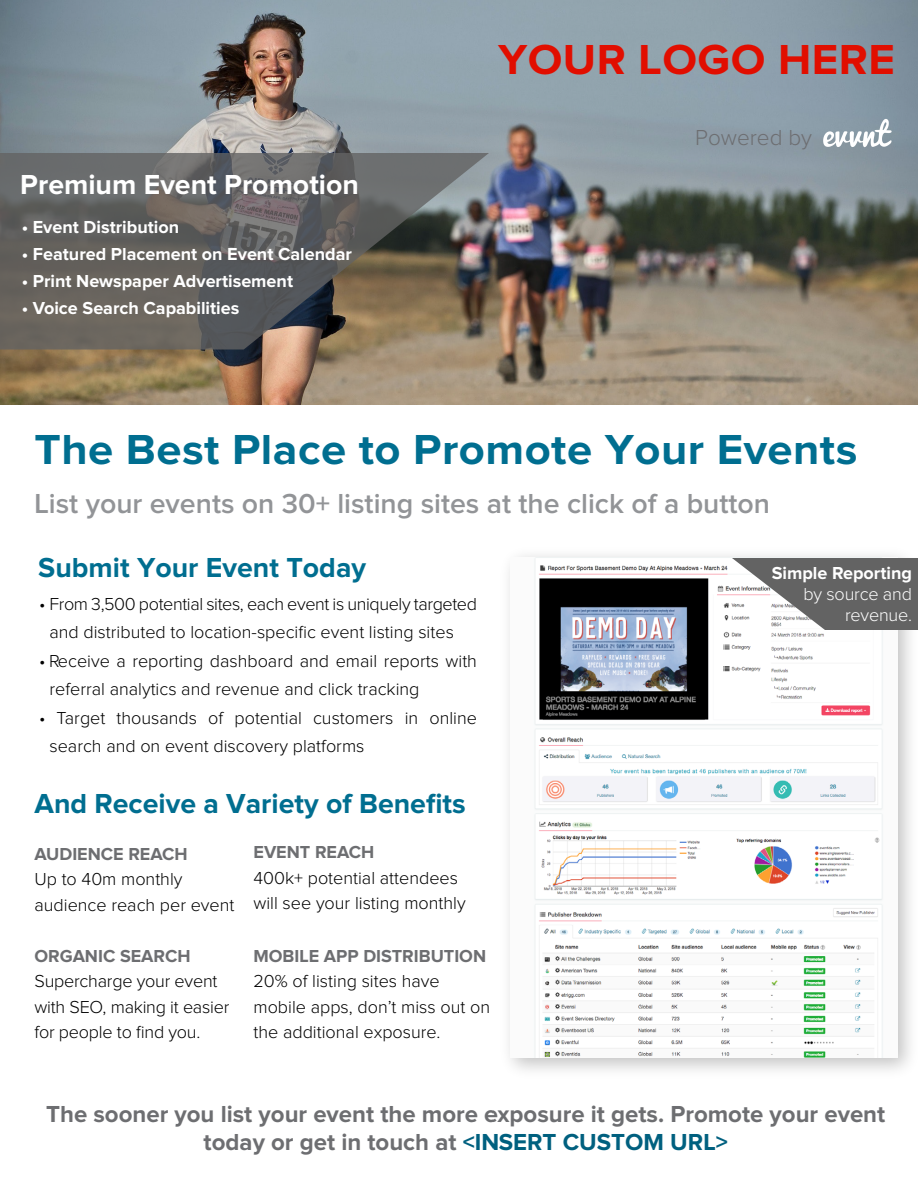
<style>
.page{position:relative;width:918px;height:1188px;background:#fff}
.page>*{position:absolute;margin:0;border:0;box-sizing:border-box;transform-origin:0 0}
.t1{font:700 43.5px "Proxima Nova";letter-spacing:.01em;color:#006e90;scale:1.04 1}
.t2{font:700 43.5px "Proxima Nova";letter-spacing:.01em;color:#e10e00;scale:1.04 1}
.t3{font:600 28.5px "Proxima Nova";color:#929497}
.t4{font:700 28.5px "Proxima Nova";color:#006e90}
.t5{font:700 28.5px "Proxima Nova";color:#fff}
.t6{font:700 24px/28.8px "Proxima Nova";color:#6d6e71;text-align:center}
.t7{font:300 22.5px "Proxima Nova";color:#6d6e71}
.t8{font:300 18px/25.5px "Proxima Nova";color:#000}
.t9{font:700 18px "Proxima Nova";color:#fff}
.t10{font:700 18px "Proxima Nova";color:#6d6e71}
.t11{font:300 18px/21px "Proxima Nova";letter-spacing:-.01em;color:#fff;text-align:right}
.s1{color:#00607f}
</style>
<div class="page">
<img style="left:0;top:0;width:918px;height:404px">
<svg style="left:0;top:153px;width:489px;height:197px;background:#68645f"></svg>
<img style="left:511px;top:557px;width:386px;height:501px">
<svg style="left:732px;top:558px;width:186px;height:72px"></svg>
<img style="left:819px;top:117px;width:78px;height:36px">
<h1 class="t2" style="left:498px;top:40px;width:383px">YOUR LOGO HERE</h1>
<h2 class="t5" style="left:20px;top:172px;width:340px">Premium Event Promotion</h2>
<p class="t9" style="left:22px;top:219px;width:159px">• Event Distribution</p>
<p class="t9" style="left:22px;top:246px;width:332px">• Featured Placement on Event Calendar</p>
<p class="t9" style="left:22px;top:273px;width:273px">• Print Newspaper Advertisement</p>
<p class="t9" style="left:22px;top:300px;width:219px">• Voice Search Capabilities</p>
<p class="t7" style="left:695px;top:128px;width:118px">Powered by</p>
<h1 class="t1" style="left:34px;top:430px;width:793px">The Best Place to Promote Your Events</h1>
<h2 class="t3" style="left:34px;top:490px;width:737px">List your events on 30+ listing sites at the click of a button</h2>
<h2 class="t4" style="left:38px;top:554px;width:329px">Submit Your Event Today</h2>
<p class="t8" style="left:49px;top:590px;width:429px;line-height:28.5px;text-indent:-10px">• From 3,500 potential sites, each event is uniquely targeted and distributed to location-specific event listing sites</p>
<p class="t8" style="left:50px;top:647px;width:429px;line-height:28.5px;text-indent:-11px">• Receive a reporting dashboard and email reports with referral analytics and revenue and click tracking</p>
<p class="t8" style="left:50px;top:704px;width:429px;line-height:28.5px;text-indent:-10px">• Target thousands of potential customers in online search and on event discovery platforms</p>
<h2 class="t4" style="left:35px;top:790px;width:433px">And Receive a Variety of Benefits</h2>
<p class="t10" style="left:34px;top:845px;width:155px">AUDIENCE REACH</p>
<p class="t8" style="left:34px;top:867px;width:201px">Up to 40m monthly audience reach per event</p>
<p class="t10" style="left:34px;top:947px;width:158px">ORGANIC SEARCH</p>
<p class="t8" style="left:34px;top:969px;width:196px">Supercharge your event with SEO, making it easier for people to find you.</p>
<p class="t10" style="left:254px;top:844px;width:122px">EVENT REACH</p>
<p class="t8" style="left:254px;top:866px;width:214px">400k+ potential attendees will see your listing monthly</p>
<p class="t10" style="left:254px;top:947px;width:234px">MOBILE APP DISTRIBUTION</p>
<p class="t8" style="left:254px;top:969px;width:238px">20% of listing sites have mobile apps, don’t miss out on the additional exposure.</p>
<p class="t9" style="left:772px;top:564px;width:142px">Simple Reporting</p>
<p class="t11" style="left:803px;top:584px;width:110px">by source and revenue.</p>
<h3 class="t6" style="left:46px;top:1100px;width:841px">The sooner you list your event the more exposure it gets. Promote your event today or get in touch at <span class="s1">&lt;INSERT CUSTOM URL&gt;</span></h3>
</div>
